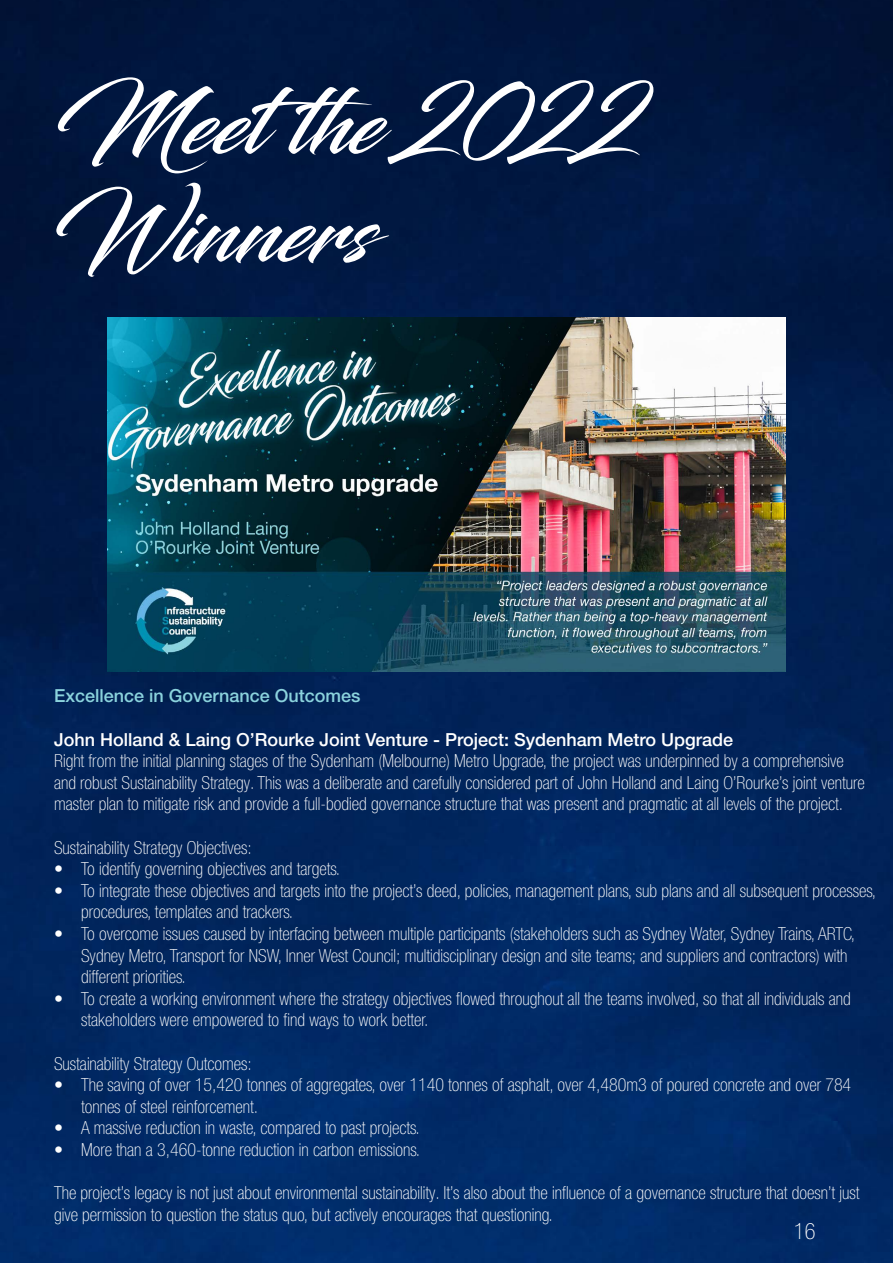
<style>
.page{position:relative;width:893px;height:1263px;background:#fff}
.page>*{position:absolute;margin:0;border:0;box-sizing:border-box;transform-origin:0 0}
.t1{font:90px/108px "Blacksword";color:#fff}
.t2{font:100 condensed 22.5px "Helvetica Neue LT Pro";color:#fff}
.t3{font:100 condensed 18px/21.6px "Helvetica Neue LT Pro";color:#fff}
.t4{font:500 18px "Helvetica Neue LT Pro";color:#fff}
.t5{font:500 18px "Helvetica Neue LT Pro";color:#8bd3dd}
</style>
<div class="page">
<img style="left:0;top:0;width:893px;height:1263px">
<img style="left:108px;top:317px;width:677px;height:354px">
<h1 class="t1" style="left:54px;top:68px;width:591px">Meetthe 2022<br>Winners</h1>
<p class="t5" style="left:54px;top:685px;width:308px">Excellence in Governance Outcomes</p>
<p class="t4" style="left:54px;top:728px;width:681px">John Holland &amp; Laing O’Rourke Joint Venture - Project: Sydenham Metro Upgrade</p>
<p class="t3" style="left:54px;top:750px;width:812px">Right from the initial planning stages of the Sydenham (Melbourne) Metro Upgrade, the project was underpinned by a comprehensive and robust Sustainability Strategy. This was a deliberate and carefully considered part of John Holland and Laing O’Rourke’s joint venture master plan to mitigate risk and provide a full-bodied governance structure that was present and pragmatic at all levels of the project.</p>
<p class="t3" style="left:54px;top:836px;width:199px">Sustainability Strategy Objectives:</p>
<p class="t3" style="left:54px;top:858px;width:288px">• To identify governing objectives and targets.</p>
<p class="t3" style="left:81px;top:880px;width:797px;text-indent:-27px">• To integrate these objectives and targets into the project’s deed, policies, management plans, sub plans and all subsequent processes, procedures, templates and trackers.</p>
<p class="t3" style="left:81px;top:923px;width:776px;text-indent:-27px">• To overcome issues caused by interfacing between multiple participants (stakeholders such as Sydney Water, Sydney Trains, ARTC,<br>Sydney Metro, Transport for NSW, Inner West Council; multidisciplinary design and site teams; and suppliers and contractors) with different priorities.</p>
<p class="t3" style="left:81px;top:988px;width:771px;text-indent:-27px">• To create a working environment where the strategy objectives flowed throughout all the teams involved, so that all individuals and stakeholders were empowered to find ways to work better.</p>
<p class="t3" style="left:54px;top:1052px;width:199px">Sustainability Strategy Outcomes:</p>
<p class="t3" style="left:81px;top:1074px;width:772px;text-indent:-27px">• The saving of over 15,420 tonnes of aggregates, over 1140 tonnes of asphalt, over 4,480m3 of poured concrete and over 784 tonnes of steel reinforcement.</p>
<p class="t3" style="left:54px;top:1117px;width:367px">• A massive reduction in waste, compared to past projects.</p>
<p class="t3" style="left:54px;top:1139px;width:368px">• More than a 3,460-tonne reduction in carbon emissions.</p>
<p class="t3" style="left:54px;top:1182px;width:807px">The project’s legacy is not just about environmental sustainability. It’s also about the influence of a governance structure that doesn’t just give permission to question the status quo, but actively encourages that questioning.</p>
<p class="t2" style="left:794px;top:1218px;width:23px">16</p>
</div>
